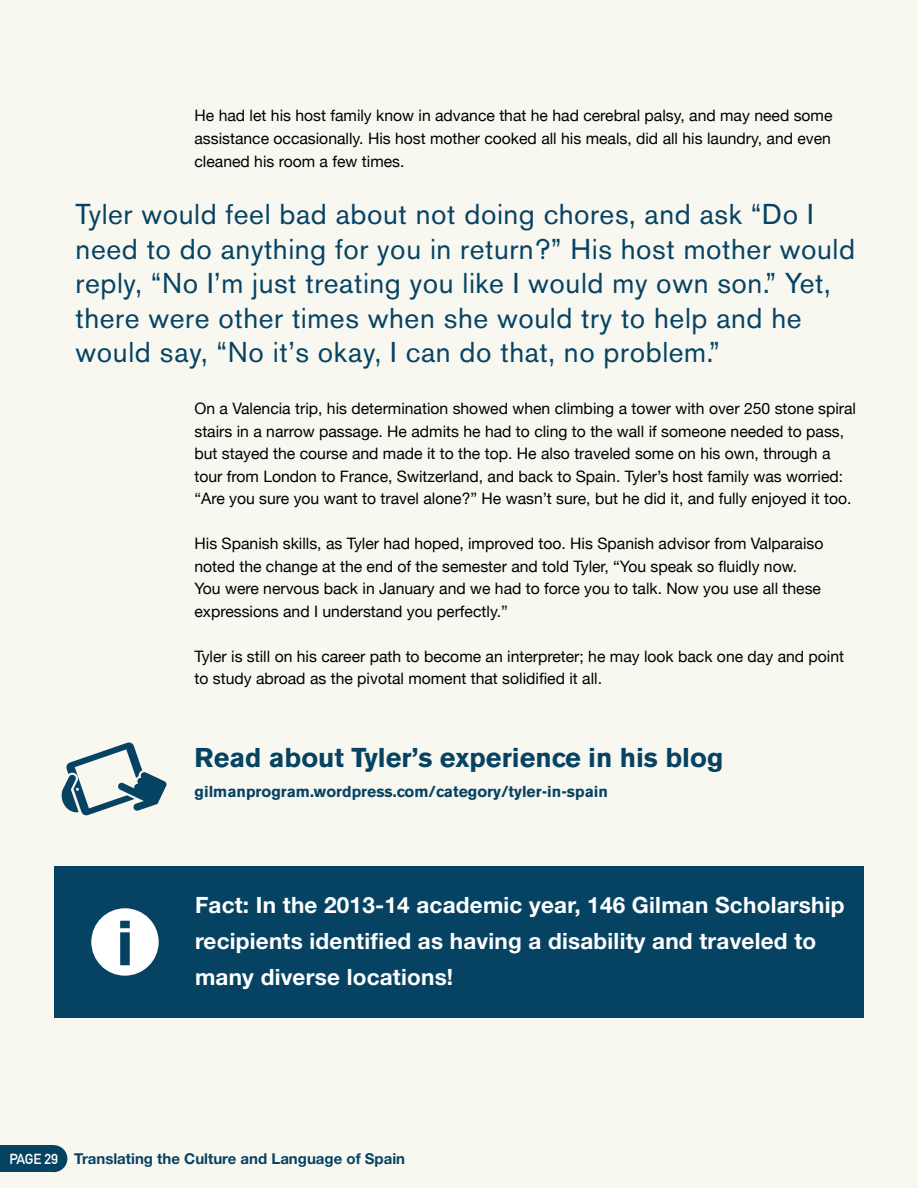
<style>
.page{position:relative;width:918px;height:1188px;background:#fff}
.page>*{position:absolute;margin:0;border:0;box-sizing:border-box;transform-origin:0 0}
.t1{font:700 63px "Akzidenz Grotesk BE";color:#064363}
.t2{font:28.5px/34.5px "Akzidenz Grotesk BE";letter-spacing:.02em;color:#064363}
.t3{font:700 27px "Akzidenz Grotesk BE";color:#064363}
.t4{font:700 22.5px/36px "Helvetica Neue";letter-spacing:.01em;color:#fff}
.t5{font:15.75px/22.5px "Helvetica Neue";color:#000}
.t6{font:700 15.75px "Akzidenz Grotesk BE";color:#064363}
.t7{font:700 15px "Helvetica Neue";color:#064363}
.s1{font-family:"DIN Alternate";font-size:14.25px;color:#fff}
</style>
<div class="page">
<div style="left:1px;top:0;width:917px;height:1188px;background:#f8f7f0"></div>
<div style="left:40px;top:1145px;width:27px;height:27px;background:#064363;border-radius:50%"></div>
<div style="left:0;top:1145px;width:54px;height:27px;background:#064363"></div>
<div style="left:54px;top:866px;width:810px;height:151px;background:#064363"></div>
<svg style="left:61px;top:742px;width:106px;height:74px"></svg>
<div style="left:91px;top:908px;width:68px;height:68px;background:#fff;border-radius:50%"></div>
<p class="t5" style="left:194px;top:106px;width:640px;text-align:justify">He had let his host family know in advance that he had cerebral palsy, and may need some assistance occasionally. His host mother cooked all his meals, did all his laundry, and even cleaned his room a few times.</p>
<p class="t2" style="left:76px;top:197px;width:781px">Tyler would feel bad about not doing chores, and ask “Do I need to do anything for you in return?” His host mother would reply, “No I’m just treating you like I would my own son.” Yet, there were other times when she would try to help and he would say, “No it’s okay, I can do that, no problem.”</p>
<p class="t5" style="left:194px;top:398px;width:663px">On a Valencia trip, his determination showed when climbing a tower with over 250 stone spiral stairs in a narrow passage. He admits he had to cling to the wall if someone needed to pass, but stayed the course and made it to the top. He also traveled some on his own, through a tour from London to France, Switzerland, and back to Spain. Tyler’s host family was worried: “Are you sure you want to travel alone?” He wasn’t sure, but he did it, and fully enjoyed it too.</p>
<p class="t5" style="left:194px;top:533px;width:630px">His Spanish skills, as Tyler had hoped, improved too. His Spanish advisor from Valparaiso noted the change at the end of the semester and told Tyler, “You speak so fluidly now.<br>You were nervous back in January and we had to force you to talk. Now you use all these expressions and I understand you perfectly.”</p>
<p class="t5" style="left:194px;top:646px;width:651px">Tyler is still on his career path to become an interpreter; he may look back one day and point to study abroad as the pivotal moment that solidified it all.</p>
<h1 class="t1" style="left:116px;top:907px;width:20px">i</h1>
<h2 class="t3" style="left:195px;top:742px;width:530px">Read about Tyler’s experience in his blog</h2>
<p class="t6" style="left:195px;top:782px;width:415px">gilmanprogram.wordpress.com/category/tyler-in-spain</p>
<p class="t4" style="left:195px;top:886px;width:651px">Fact: In the 2013-14 academic year, 146 Gilman Scholarship recipients identified as having a disability and traveled to many diverse locations!</p>
<p class="t7" style="left:9px;top:1149px;width:397px"><span class="s1">PAGE 29</span> Translating the Culture and Language of Spain</p>
</div>
